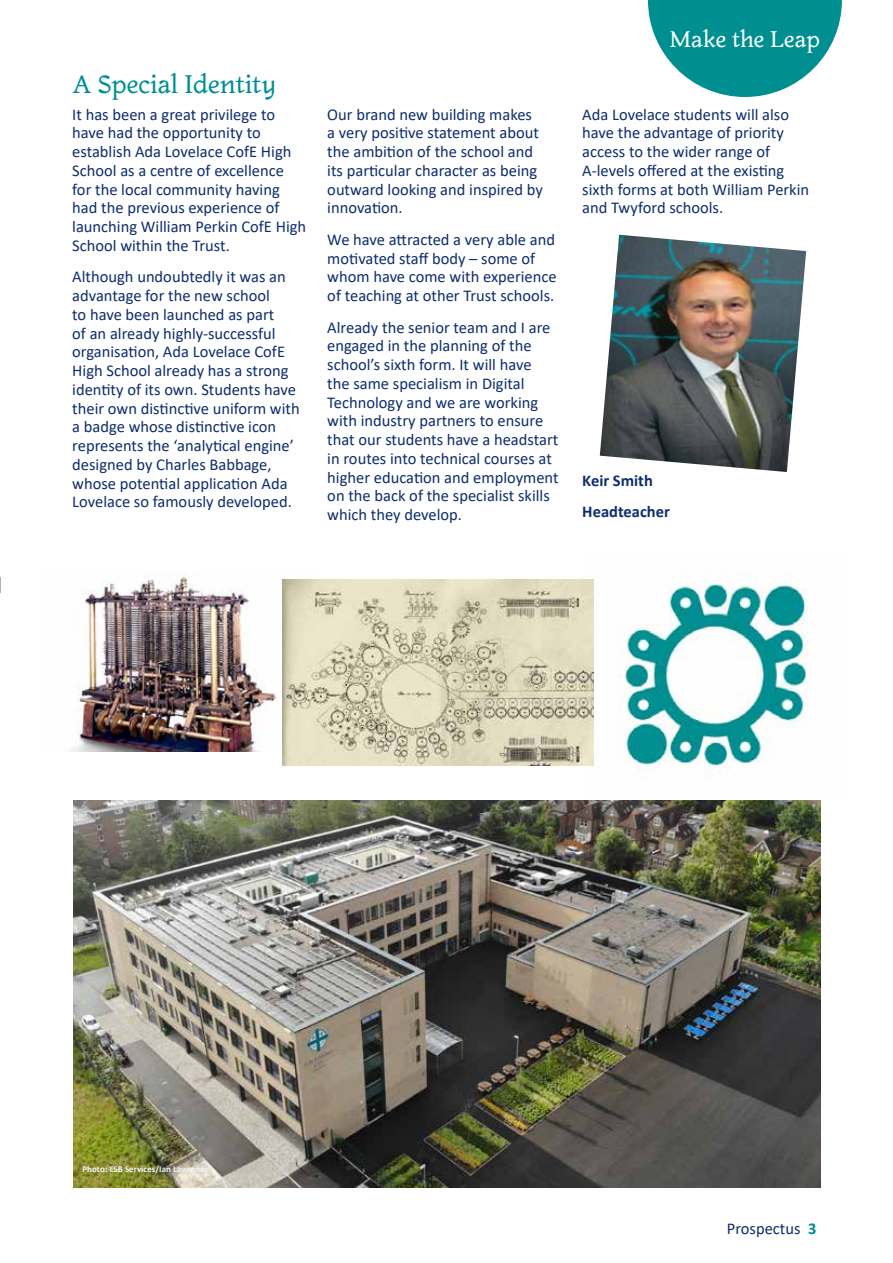
<style>
.page{position:relative;width:893px;height:1263px;background:#fff}
.page>*{position:absolute;margin:0;border:0;box-sizing:border-box;transform-origin:0 0}
.t1{font:27px "FS Olivia";color:#008f91}
.t2{font:24px "FS Olivia";color:#fff}
.t3{font:16.5px/18.8px "Calibri";color:#0e2d6d}
.t4{font:700 16.5px/31.5px "Calibri";color:#0e2d6d}
.t5{font:700 9px "Calibri";color:#f4f4f8}
.s1{font-weight:700;color:#008f91}
</style>
<div class="page">
<img style="left:74px;top:801px;width:747px;height:387px">
<svg style="left:0;top:577px;width:1px;height:16px"></svg>
<img style="left:600px;top:235px;width:206px;height:237px">
<svg style="left:648px;top:0;width:194px;height:97px"></svg>
<img style="left:71px;top:572px;width:245px;height:180px">
<img style="left:584px;top:572px;width:224px;height:207px">
<img style="left:283px;top:580px;width:311px;height:185px">
<h1 class="t1" style="left:72px;top:61px;width:205px">A Special Identity</h1>
<p class="t3" style="left:72px;top:104px;width:235px">It has been a great privilege to have had the opportunity to establish Ada Lovelace CofE High<br>School as a centre of excellence for the local community having had the previous experience of launching William Perkin CofE High<br>School within the Trust.</p>
<p class="t3" style="left:72px;top:267px;width:229px">Although undoubtedly it was an advantage for the new school<br>to have been launched as part<br>of an already highly-successful organisation, Ada Lovelace CofE<br>High School already has a strong identity of its own. Students have their own distinctive uniform with a badge whose distinctive icon represents the ‘analytical engine’ designed by Charles Babbage, whose potential application Ada<br>Lovelace so famously developed.</p>
<p class="t3" style="left:327px;top:104px;width:217px">Our brand new building makes a very positive statement about the ambition of the school and its particular character as being outward looking and inspired by innovation.</p>
<p class="t3" style="left:327px;top:230px;width:231px">We have attracted a very able and motivated staff body – some of whom have come with experience of teaching at other Trust schools.</p>
<p class="t3" style="left:327px;top:317px;width:233px">Already the senior team and I are engaged in the planning of the school’s sixth form. It will have<br>the same specialism in Digital<br>Technology and we are working with industry partners to ensure that our students have a headstart in routes into technical courses at higher education and employment on the back of the specialist skills which they develop.</p>
<h2 class="t2" style="left:670px;top:19px;width:152px">Make the Leap</h2>
<p class="t3" style="left:582px;top:104px;width:228px">Ada Lovelace students will also have the advantage of priority access to the wider range of<br>A-levels offered at the existing sixth forms at both William Perkin and Twyford schools.</p>
<p class="t4" style="left:582px;top:464px;width:89px">Keir Smith<br>Headteacher</p>
<p class="t5" style="left:83px;top:1163px;width:128px">Photo: ESB Services/Ian Lawrence</p>
<p class="t3" style="left:727px;top:1218px;width:91px">Prospectus <span class="s1">3</span></p>
</div>
